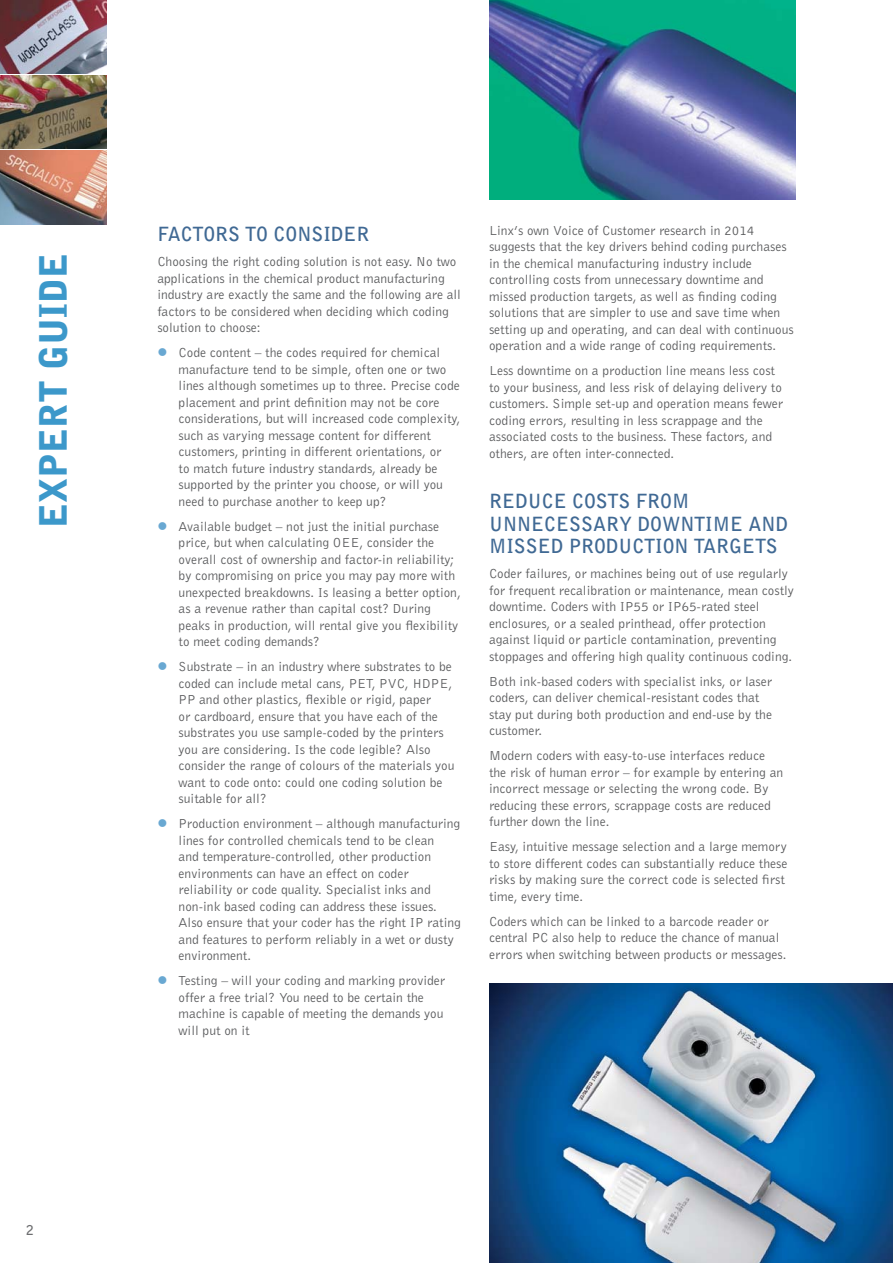
<style>
.page{position:relative;width:893px;height:1263px;background:#fff}
.page>*{position:absolute;margin:0;border:0;box-sizing:border-box;transform-origin:0 0}
.t1{font:900 37.5px "Bell Gothic";color:#3c98ca}
.t2{font:700 19.5px/22.5px "Bell Gothic BT";color:#406994}
.t3{font:13.5px/16.5px "Bell Gothic BT";color:#58595b}
.t4{font:700 13.5px "Bell Gothic";color:#6d6e70}
.s1{color:#69a8d2}
</style>
<div class="page">
<img style="left:0;top:0;width:106px;height:73px">
<img style="left:0;top:75px;width:106px;height:74px">
<img style="left:0;top:151px;width:106px;height:73px">
<img style="left:489px;top:0;width:306px;height:200px">
<img style="left:489px;top:984px;width:404px;height:279px">
<h1 class="t1" style="left:39px;top:528px;width:276px;rotate:-90deg">EXPERT GUIDE</h1>
<p class="t4" style="left:26px;top:1225px;width:9px">2</p>
<h2 class="t2" style="left:157px;top:224px;width:214px">FACTORS TO CONSIDER</h2>
<p class="t3" style="left:157px;top:255px;width:305px">Choosing the right coding solution is not easy. No two applications in the chemical product manufacturing industry are exactly the same and the following are all factors to be considered when deciding which coding solution to choose:</p>
<p class="t3" style="left:179px;top:346px;width:283px;text-indent:-21px"><span class="s1">●</span> Code content – the codes required for chemical manufacture tend to be simple, often one or two lines although sometimes up to three. Precise code placement and print definition may not be core considerations, but will increased code complexity, such as varying message content for different customers, printing in different orientations, or<br>to match future industry standards, already be supported by the printer you choose, or will you need to purchase another to keep up?</p>
<p class="t3" style="left:179px;top:519px;width:284px;text-indent:-21px"><span class="s1">●</span> Available budget – not just the initial purchase price, but when calculating OEE, consider the overall cost of ownership and factor-in reliability; by compromising on price you may pay more with unexpected breakdowns. Is leasing a better option, as a revenue rather than capital cost? During peaks in production, will rental give you flexibility to meet coding demands?</p>
<p class="t3" style="left:179px;top:660px;width:277px;text-indent:-21px"><span class="s1">●</span> Substrate – in an industry where substrates to be coded can include metal cans, PET, PVC, HDPE, PP and other plastics, flexible or rigid, paper<br>or cardboard, ensure that you have each of the substrates you use sample-coded by the printers you are considering. Is the code legible? Also consider the range of colours of the materials you want to code onto: could one coding solution be suitable for all?</p>
<p class="t3" style="left:179px;top:817px;width:284px;text-indent:-21px"><span class="s1">●</span> Production environment – although manufacturing lines for controlled chemicals tend to be clean<br>and temperature-controlled, other production environments can have an effect on coder reliability or code quality. Specialist inks and non-ink based coding can address these issues.<br>Also ensure that your coder has the right IP rating and features to perform reliably in a wet or dusty environment.</p>
<p class="t3" style="left:179px;top:974px;width:268px;text-indent:-21px"><span class="s1">●</span> Testing – will your coding and marking provider offer a free trial? You need to be certain the machine is capable of meeting the demands you will put on it</p>
<p class="t3" style="left:489px;top:223px;width:306px">Linx’s own Voice of Customer research in 2014 suggests that the key drivers behind coding purchases in the chemical manufacturing industry include controlling costs from unnecessary downtime and missed production targets, as well as finding coding solutions that are simpler to use and save time when setting up and operating, and can deal with continuous operation and a wide range of coding requirements.</p>
<p class="t3" style="left:489px;top:364px;width:295px">Less downtime on a production line means less cost to your business, and less risk of delaying delivery to customers. Simple set-up and operation means fewer coding errors, resulting in less scrappage and the associated costs to the business. These factors, and others, are often inter-connected.</p>
<h2 class="t2" style="left:489px;top:491px;width:301px">REDUCE COSTS FROM<br>UNNECESSARY DOWNTIME AND<br>MISSED PRODUCTION TARGETS</h2>
<p class="t3" style="left:489px;top:567px;width:306px">Coder failures, or machines being out of use regularly for frequent recalibration or maintenance, mean costly downtime. Coders with IP55 or IP65-rated steel enclosures, or a sealed printhead, offer protection against liquid or particle contamination, preventing stoppages and offering high quality continuous coding.</p>
<p class="t3" style="left:489px;top:674px;width:284px">Both ink-based coders with specialist inks, or laser coders, can deliver chemical-resistant codes that stay put during both production and end-use by the customer.</p>
<p class="t3" style="left:489px;top:749px;width:296px">Modern coders with easy-to-use interfaces reduce the risk of human error – for example by entering an incorrect message or selecting the wrong code. By reducing these errors, scrappage costs are reduced further down the line.</p>
<p class="t3" style="left:489px;top:840px;width:300px">Easy, intuitive message selection and a large memory to store different codes can substantially reduce these risks by making sure the correct code is selected first time, every time.</p>
<p class="t3" style="left:489px;top:914px;width:299px">Coders which can be linked to a barcode reader or central PC also help to reduce the chance of manual errors when switching between products or messages.</p>
</div>
